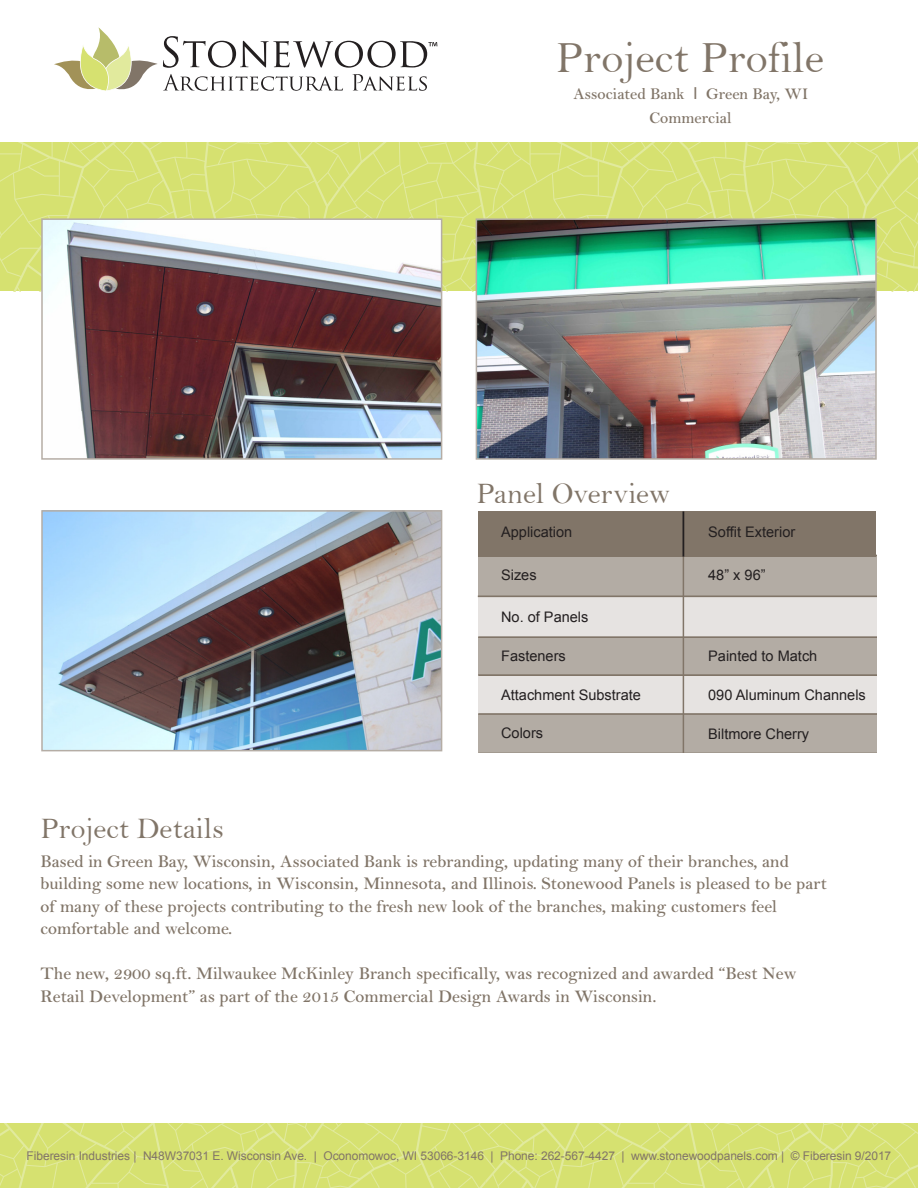
<style>
.page{position:relative;width:918px;height:1188px;background:#fff}
.page>*{position:absolute;margin:0;border:0;box-sizing:border-box;transform-origin:0 0}
.t1{font:45px "Bell";color:#817568}
.t2{font:30px "Bell";color:#817568}
.t3{font:600 18px "Bell";color:#817568}
.t4{font:600 16.5px "Bell";color:#817568}
.t5{font:14.55px "Arial";color:#231f20}
.t6{font:12px "Arial";letter-spacing:-.005em;color:#817568}
.s1{font-family:"Arial";font-weight:400}
</style>
<div class="page">
<svg style="left:467px;top:143px;width:451px;height:148px;background:#d7e174"></svg>
<svg style="left:0;top:143px;width:467px;height:148px;background:#d7e174"></svg>
<svg style="left:0;top:1124px;width:918px;height:64px;background:#d7e175"></svg>
<svg style="left:54px;top:27px;width:383px;height:64px"></svg>
<img style="left:479px;top:221px;width:395px;height:236px">
<div style="left:476px;top:218px;width:401px;height:242px;border:2px solid #b5ada5"></div>
<img style="left:44px;top:221px;width:395px;height:236px">
<div style="left:41px;top:218px;width:401px;height:242px;border:2px solid #b5ada5"></div>
<img style="left:44px;top:513px;width:395px;height:235px">
<div style="left:41px;top:510px;width:401px;height:241px;border:2px solid #b5ada5"></div>
<div style="left:478px;top:715px;width:398px;height:38px;background:#b3aca4"></div>
<div style="left:478px;top:637px;width:398px;height:38px;background:#b3aca4"></div>
<div style="left:478px;top:597px;width:398px;height:40px;background:#e6e3e1"></div>
<div style="left:478px;top:675px;width:398px;height:39px;background:#e6e3e1"></div>
<div style="left:479px;top:556px;width:397px;height:40px;background:#b3aca4"></div>
<div style="left:478px;top:511px;width:398px;height:46px;background:#817568"></div>
<hr style="left:683px;top:518px;width:1px;height:235px;background:#817568">
<hr style="left:478px;top:596px;width:398px;height:1px;background:#817568">
<hr style="left:478px;top:713px;width:398px;height:2px;background:#817568">
<hr style="left:478px;top:674px;width:398px;height:2px;background:#817568">
<hr style="left:478px;top:636px;width:398px;height:2px;background:#817568">
<hr style="left:478px;top:753px;width:398px;height:1px;background:#817568">
<hr style="left:683px;top:511px;width:1px;height:46px;background:#231f20">
<p class="t1" style="left:556px;top:31px;width:270px">Project Profile</p>
<p class="t4" style="left:573px;top:84px;width:237px">Associated Bank <span class="s1">I</span> Green Bay, WI</p>
<p class="t4" style="left:650px;top:108px;width:84px">Commercial</p>
<p class="t2" style="left:477px;top:475px;width:195px">Panel Overview</p>
<p class="t5" style="left:501px;top:522px;width:73px">Application</p>
<p class="t5" style="left:501px;top:565px;width:37px">Sizes</p>
<p class="t5" style="left:501px;top:607px;width:89px">No. of Panels</p>
<p class="t5" style="left:501px;top:646px;width:66px">Fasteners</p>
<p class="t5" style="left:501px;top:685px;width:141px">Attachment Substrate</p>
<p class="t5" style="left:501px;top:724px;width:44px">Colors</p>
<p class="t5" style="left:708px;top:522px;width:89px">Soffit Exterior</p>
<p class="t5" style="left:708px;top:565px;width:59px">48” x 96”</p>
<p class="t5" style="left:708px;top:646px;width:111px">Painted to Match</p>
<p class="t5" style="left:708px;top:685px;width:159px">090 Aluminum Channels</p>
<p class="t5" style="left:708px;top:724px;width:103px">Biltmore Cherry</p>
<p class="t2" style="left:40px;top:811px;width:185px">Project Details</p>
<p class="t3" style="left:40px;top:851px;width:750px">Based in Green Bay, Wisconsin, Associated Bank is rebranding, updating many of their branches, and</p>
<p class="t3" style="left:40px;top:873px;width:788px">building some new locations, in Wisconsin, Minnesota, and Illinois. Stonewood Panels is pleased to be part</p>
<p class="t3" style="left:40px;top:896px;width:738px">of many of these projects contributing to the fresh new look of the branches, making customers feel</p>
<p class="t3" style="left:40px;top:918px;width:193px">comfortable and welcome.</p>
<p class="t3" style="left:40px;top:963px;width:757px">The new, 2900 sq.ft. Milwaukee McKinley Branch specifically, was recognized and awarded “Best New</p>
<p class="t3" style="left:40px;top:986px;width:617px">Retail Development” as part of the 2015 Commercial Design Awards in Wisconsin.</p>
<p class="t6" style="left:27px;top:1148px;width:866px">Fiberesin Industries | N48W37031 E. Wisconsin Ave. | Oconomowoc, WI 53066-3146 | Phone: 262-567-4427 | www.stonewoodpanels.com | © Fiberesin 9/2017</p>
</div>
